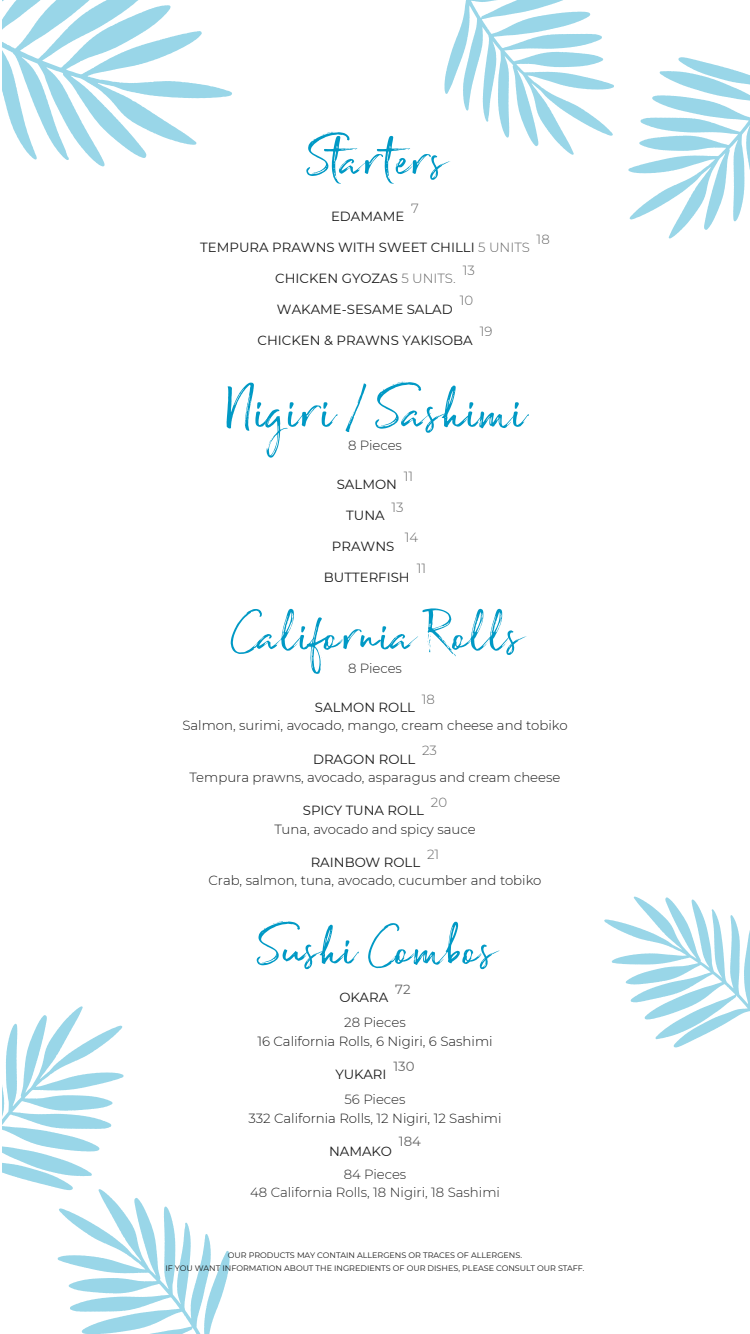
<style>
.page{position:relative;width:750px;height:1334px;background:#fff}
.page>*{position:absolute;margin:0;border:0;box-sizing:border-box;transform-origin:0 0}
.t1{font:71.4px "Broadcast Matter";letter-spacing:-.01em;color:#0099c5}
.t2{font:67.2px "Broadcast Matter";letter-spacing:-.01em;color:#0099c5}
.t3{font:300 13.3px "Montserrat";color:#1a1a1a}
.t4{font:13.3px "Montserrat";color:#1a1a1a}
.t5{font:300 13.3px/18.2px "Montserrat";color:#252525;text-align:center}
.t6{font:300 13.3px "Montserrat";color:#666}
.t7{font:13.3px "Montserrat";color:#666}
.t8{font:8px/13px "Montserrat";color:#1a1a1a;text-align:center}
.s1{font-weight:300;color:#666}
</style>
<div class="page">
<svg style="left:604px;top:897px;width:146px;height:151px"></svg>
<svg style="left:2px;top:1px;width:230px;height:166px"></svg>
<svg style="left:2px;top:1006px;width:228px;height:327px"></svg>
<svg style="left:628px;top:57px;width:122px;height:182px"></svg>
<svg style="left:444px;top:1px;width:170px;height:154px"></svg>
<h2 class="t2" style="left:307px;top:118px;width:137px">Starters</h2>
<p class="t4" style="left:331px;top:207px;width:75px">EDAMAME</p>
<p class="t6" style="left:411px;top:199px;width:9px">7</p>
<p class="t4" style="left:200px;top:238px;width:331px">TEMPURA PRAWNS WITH SWEET CHILLI <span class="s1">5 UNITS</span></p>
<p class="t6" style="left:537px;top:230px;width:15px">18</p>
<p class="t6" style="left:463px;top:261px;width:14px">13</p>
<p class="t4" style="left:275px;top:269px;width:182px">CHICKEN GYOZAS <span class="s1">5 UNITS.</span></p>
<p class="t6" style="left:460px;top:292px;width:15px">10</p>
<p class="t4" style="left:258px;top:331px;width:217px">CHICKEN &amp; PRAWNS YAKISOBA</p>
<p class="t4" style="left:277px;top:300px;width:177px">WAKAME-SESAME SALAD</p>
<p class="t6" style="left:480px;top:322px;width:14px">19</p>
<h1 class="t1" style="left:225px;top:367px;width:301px">Nigiri / Sashimi</h1>
<p class="t5" style="left:348px;top:436px;width:55px">8 Pieces</p>
<p class="t4" style="left:337px;top:475px;width:62px">SALMON</p>
<p class="t6" style="left:404px;top:467px;width:11px">11</p>
<p class="t6" style="left:392px;top:498px;width:14px">13</p>
<p class="t4" style="left:332px;top:537px;width:64px">PRAWNS</p>
<p class="t4" style="left:346px;top:506px;width:40px">TUNA</p>
<p class="t6" style="left:405px;top:529px;width:15px">14</p>
<p class="t4" style="left:324px;top:568px;width:87px">BUTTERFISH</p>
<p class="t6" style="left:417px;top:560px;width:11px">11</p>
<h2 class="t2" style="left:231px;top:593px;width:289px">California Rolls</h2>
<p class="t5" style="left:348px;top:658px;width:55px">8 Pieces</p>
<p class="t4" style="left:315px;top:698px;width:102px">SALMON ROLL</p>
<p class="t6" style="left:422px;top:690px;width:15px">18</p>
<p class="t3" style="left:182px;top:716px;width:387px">Salmon, surimi, avocado, mango, cream cheese and tobiko</p>
<p class="t4" style="left:313px;top:750px;width:104px">DRAGON ROLL</p>
<p class="t6" style="left:422px;top:742px;width:16px">23</p>
<p class="t3" style="left:190px;top:768px;width:372px">Tempura prawns, avocado, asparagus and cream cheese</p>
<p class="t4" style="left:303px;top:802px;width:123px">SPICY TUNA ROLL</p>
<p class="t6" style="left:431px;top:793px;width:18px">20</p>
<p class="t3" style="left:274px;top:820px;width:203px">Tuna, avocado and spicy sauce</p>
<p class="t4" style="left:311px;top:853px;width:111px">RAINBOW ROLL</p>
<p class="t6" style="left:427px;top:845px;width:14px">21</p>
<p class="t3" style="left:208px;top:872px;width:335px">Crab, salmon, tuna, avocado, cucumber and tobiko</p>
<h2 class="t2" style="left:258px;top:908px;width:236px">Sushi Combos</h2>
<p class="t4" style="left:339px;top:988px;width:50px">OKARA</p>
<p class="t7" style="left:395px;top:980px;width:17px">72</p>
<p class="t5" style="left:344px;top:1013px;width:63px">28 Pieces</p>
<p class="t3" style="left:257px;top:1032px;width:237px">16 California Rolls, 6 Nigiri, 6 Sashimi</p>
<p class="t4" style="left:335px;top:1065px;width:53px">YUKARI</p>
<p class="t7" style="left:393px;top:1057px;width:23px">130</p>
<p class="t5" style="left:345px;top:1090px;width:62px">56 Pieces</p>
<p class="t3" style="left:248px;top:1109px;width:255px">332 California Rolls, 12 Nigiri, 12 Sashimi</p>
<p class="t4" style="left:329px;top:1142px;width:64px">NAMAKO</p>
<p class="t7" style="left:399px;top:1133px;width:24px">184</p>
<p class="t5" style="left:250px;top:1164px;width:251px">84 Pieces<br>48 California Rolls, 18 Nigiri, 18 Sashimi</p>
<p class="t8" style="left:165px;top:1248px;width:421px">OUR PRODUCTS MAY CONTAIN ALLERGENS OR TRACES OF ALLERGENS.<br>IF YOU WANT INFORMATION ABOUT THE INGREDIENTS OF OUR DISHES, PLEASE CONSULT OUR STAFF.</p>
</div>
